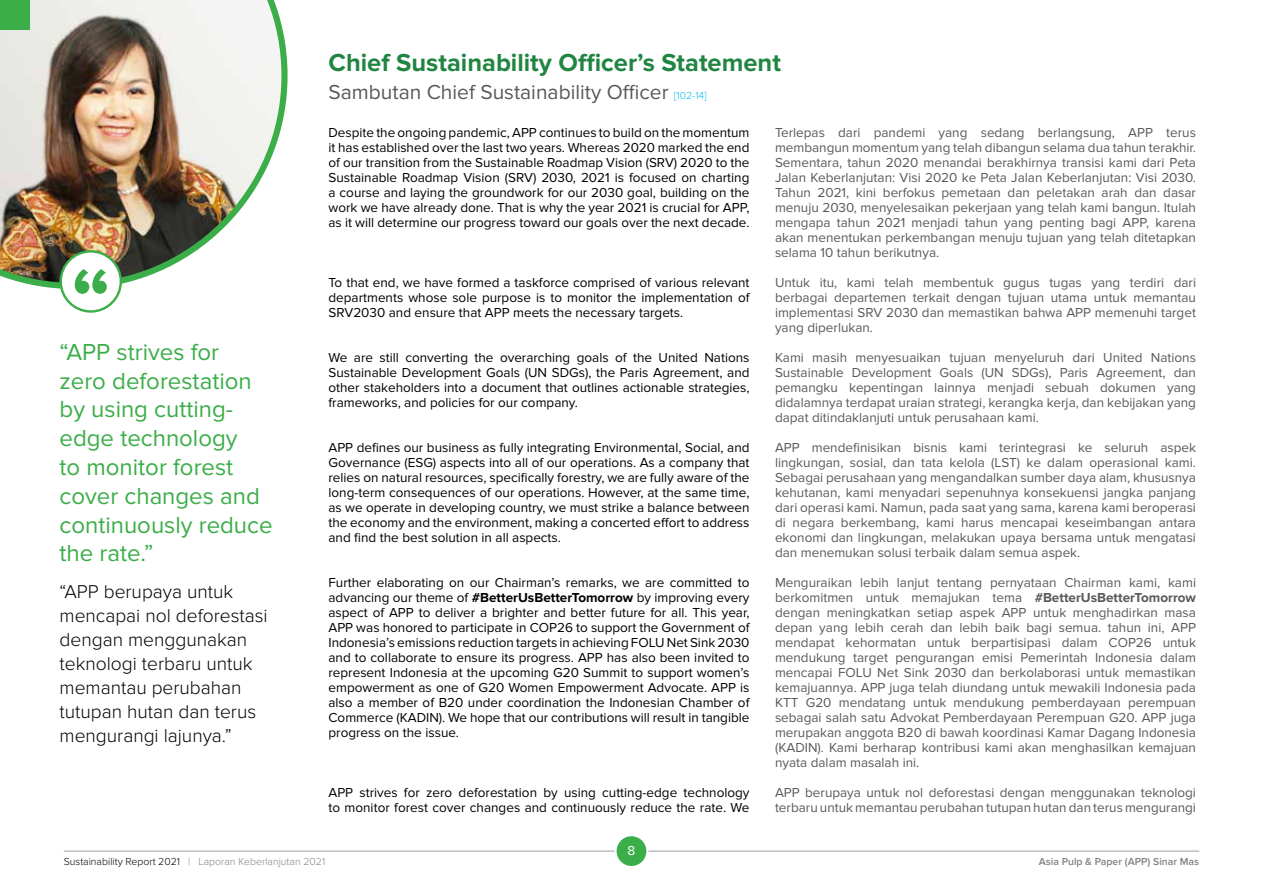
<style>
.page{position:relative;width:1263px;height:893px;background:#fff}
.page>*{position:absolute;margin:0;border:0;box-sizing:border-box;transform-origin:0 0}
.t1{font:700 25.5px "Proxima Nova";color:#218542}
.t2{font:24px/28.8px "Proxima Nova";color:#3bae49}
.t3{font:21px "Proxima Nova";color:#58595b}
.t4{font:300 19.2px/24px "Proxima Nova";color:#000}
.t5{font:13.5px/15px "Proxima Nova";color:#58595b;text-align:justify}
.t6{font:13.5px/15px "Proxima Nova";color:#000;text-align:justify}
.t7{font:13.5px "Proxima Nova";color:#fff}
.t8{font:300 10.5px "Proxima Nova";color:#808285}
.t9{font:600 10.5px "Proxima Nova";color:#808285}
.s1{font-weight:300;font-size:10.5px;color:#00b9f1}
.s2{font-weight:700}
.s3{color:#000}
</style>
<div class="page">
<svg style="left:24px;top:23px;width:264px;height:266px"></svg>
<img style="left:0;top:0;width:281px;height:283px">
<div style="left:61px;top:251px;width:60px;height:60px;background:#fff;border-radius:50%"></div>
<div style="left:60px;top:250px;width:62px;height:63px;border:2px solid #3bae49;border-radius:50%"></div>
<svg style="left:75px;top:269px;width:32px;height:25px"></svg>
<hr style="left:64px;top:850px;width:1135px;height:2px;background:#a7a9ac">
<svg style="left:614px;top:834px;width:34px;height:34px"></svg>
<div style="left:617px;top:836px;width:29px;height:30px;background:#3bae49;border-radius:50%"></div>
<div style="left:0;top:0;width:30px;height:30px;background:#3bae49"></div>
<h2 class="t2" style="left:60px;top:338px;width:215px">“APP strives for<br>zero deforestation by using cutting&shy;edge technology<br>to monitor forest cover changes and continuously reduce the rate.”</h2>
<h3 class="t4" style="left:60px;top:580px;width:210px">“APP berupaya untuk mencapai nol deforestasi dengan menggunakan teknologi terbaru untuk memantau perubahan tutupan hutan dan terus mengurangi lajunya.”</h3>
<h1 class="t1" style="left:328px;top:48px;width:454px">Chief Sustainability Officer’s Statement</h1>
<h3 class="t3" style="left:328px;top:79px;width:380px">Sambutan Chief Sustainability Officer <span class="s1">[102-14]</span></h3>
<p class="t6" style="left:328px;top:125px;width:422px">Despite the ongoing pandemic, APP continues to build on the momentum it has established over the last two years. Whereas 2020 marked the end of our transition from the Sustainable Roadmap Vision (SRV) 2020 to the Sustainable Roadmap Vision (SRV) 2030, 2021 is focused on charting a course and laying the groundwork for our 2030 goal, building on the work we have already done. That is why the year 2021 is crucial for APP, as it will determine our progress toward our goals over the next decade.</p>
<p class="t6" style="left:328px;top:275px;width:422px">To that end, we have formed a taskforce comprised of various relevant departments whose sole purpose is to monitor the implementation of SRV2030 and ensure that APP meets the necessary targets.</p>
<p class="t6" style="left:328px;top:350px;width:422px">We are still converting the overarching goals of the United Nations Sustainable Development Goals (UN SDGs), the Paris Agreement, and other stakeholders into a document that outlines actionable strategies, frameworks, and policies for our company.</p>
<p class="t6" style="left:328px;top:440px;width:422px">APP defines our business as fully integrating Environmental, Social, and Governance (ESG) aspects into all of our operations. As a company that relies on natural resources, specifically forestry, we are fully aware of the long-term consequences of our operations. However, at the same time, as we operate in developing country, we must strike a balance between the economy and the environment, making a concerted effort to address and find the best solution in all aspects.</p>
<p class="t6" style="left:328px;top:575px;width:422px">Further elaborating on our Chairman’s remarks, we are committed to advancing our theme of <span class="s2">#BetterUsBetterTomorrow</span> by improving every aspect of APP to deliver a brighter and better future for all. This year, APP was honored to participate in COP26 to support the Government of Indonesia’s emissions reduction targets in achieving FOLU Net Sink 2030 and to collaborate to ensure its progress. APP has also been invited to represent Indonesia at the upcoming G20 Summit to support women’s empowerment as one of G20 Women Empowerment Advocate. APP is also a member of B20 under coordination the Indonesian Chamber of Commerce (KADIN). We hope that our contributions will result in tangible progress on the issue.</p>
<p class="t6" style="left:328px;top:785px;width:422px">APP strives for zero deforestation by using cutting-edge technology to monitor forest cover changes and continuously reduce the rate. We</p>
<p class="t7" style="left:627px;top:843px;width:9px">8</p>
<p class="t5" style="left:775px;top:125px;width:422px">Terlepas dari pandemi yang sedang berlangsung, APP terus membangun momentum yang telah dibangun selama dua tahun terakhir.<br>Sementara, tahun 2020 menandai berakhirnya transisi kami dari Peta Jalan Keberlanjutan: Visi 2020 ke Peta Jalan Keberlanjutan: Visi 2030.<br>Tahun 2021, kini berfokus pemetaan dan peletakan arah dan dasar menuju 2030, menyelesaikan pekerjaan yang telah kami bangun. Itulah mengapa tahun 2021 menjadi tahun yang penting bagi APP, karena akan menentukan perkembangan menuju tujuan yang telah ditetapkan selama 10 tahun berikutnya.</p>
<p class="t5" style="left:775px;top:275px;width:422px">Untuk itu, kami telah membentuk gugus tugas yang terdiri dari berbagai departemen terkait dengan tujuan utama untuk memantau implementasi SRV 2030 dan memastikan bahwa APP memenuhi target yang diperlukan.</p>
<p class="t5" style="left:775px;top:350px;width:422px">Kami masih menyesuaikan tujuan menyeluruh dari United Nations Sustainable Development Goals (UN SDGs), Paris Agreement, dan pemangku kepentingan lainnya menjadi sebuah dokumen yang didalamnya terdapat uraian strategi, kerangka kerja, dan kebijakan yang dapat ditindaklanjuti untuk perusahaan kami.</p>
<p class="t5" style="left:775px;top:440px;width:422px">APP mendefinisikan bisnis kami terintegrasi ke seluruh aspek lingkungan, sosial, dan tata kelola (LST) ke dalam operasional kami.<br>Sebagai perusahaan yang mengandalkan sumber daya alam, khususnya kehutanan, kami menyadari sepenuhnya konsekuensi jangka panjang dari operasi kami. Namun, pada saat yang sama, karena kami beroperasi di negara berkembang, kami harus mencapai keseimbangan antara ekonomi dan lingkungan, melakukan upaya bersama untuk mengatasi dan menemukan solusi terbaik dalam semua aspek.</p>
<p class="t5" style="left:775px;top:575px;width:422px">Menguraikan lebih lanjut tentang pernyataan Chairman kami, kami berkomitmen untuk memajukan tema <span class="s2">#BetterUsBetterTomorrow </span>dengan meningkatkan setiap aspek APP untuk menghadirkan masa depan yang lebih cerah dan lebih baik bagi semua. tahun ini, APP mendapat kehormatan untuk berpartisipasi dalam COP26 untuk mendukung target pengurangan emisi Pemerintah Indonesia dalam mencapai FOLU Net Sink 2030 dan berkolaborasi untuk memastikan kemajuannya. APP juga telah diundang untuk mewakili Indonesia pada KTT G20 mendatang untuk mendukung pemberdayaan perempuan sebagai salah satu Advokat Pemberdayaan Perempuan G20. APP juga merupakan anggota B20 di bawah koordinasi Kamar Dagang Indonesia (KADIN). Kami berharap kontribusi kami akan menghasilkan kemajuan nyata dalam masalah ini.</p>
<p class="t5" style="left:775px;top:785px;width:422px">APP berupaya untuk nol deforestasi dengan menggunakan teknologi terbaru untuk memantau perubahan tutupan hutan dan terus mengurangi</p>
<p class="t8" style="left:64px;top:855px;width:263px"><span class="s3">Sustainability Report 2021</span> | Laporan Keberlanjutan 2021</p>
<p class="t9" style="left:1039px;top:855px;width:162px">Asia Pulp &amp; Paper (APP) Sinar Mas</p>
</div>
